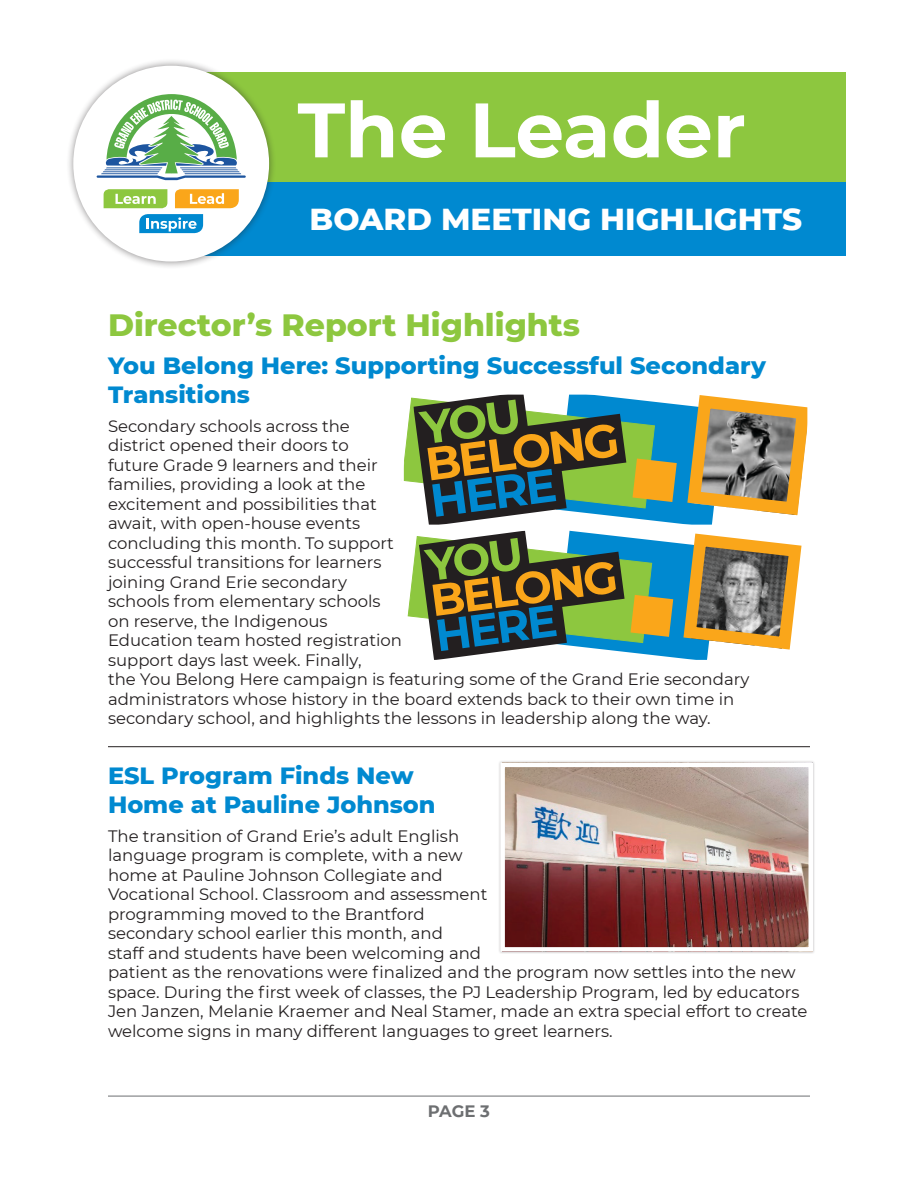
<style>
.page{position:relative;width:918px;height:1188px;background:#fff}
.page>*{position:absolute;margin:0;border:0;box-sizing:border-box;transform-origin:0 0}
.t1{font:700 76.95px "Montserrat";color:#fff}
.Headline_-_Green{font:800 31.5px "Montserrat";color:#8dc73f}
.t2{font:800 30.9px "Montserrat";color:#fff}
.Headline_-_Blue_-_No_line{font:800 24px/28.8px "Montserrat";color:#0089d0}
.Headline_-_Blue_-_WITH_line{font:800 24px/28.8px "Montserrat";color:#0089d0}
.t3{font:16.5px/19.5px "Montserrat";color:#231f20}
.t4{font:700 16.5px "Montserrat";color:#6d6f71}
</style>
<div class="page">
<div style="left:176px;top:72px;width:670px;height:110px;background:#8dc73f"></div>
<div style="left:176px;top:182px;width:670px;height:74px;background:#0089d0"></div>
<div style="left:66px;top:58px;width:211px;height:211px;background:#231f20;opacity:.5"></div>
<div style="left:75px;top:68px;width:192px;height:191px;background:#fff;border-radius:50%"></div>
<div style="left:73px;top:66px;width:196px;height:196px;border:4px solid #fff;border-radius:50%"></div>
<svg style="left:97px;top:94px;width:149px;height:86px"></svg>
<svg style="left:104px;top:189px;width:63px;height:19px"></svg>
<svg style="left:175px;top:189px;width:64px;height:19px"></svg>
<svg style="left:139px;top:214px;width:64px;height:19px"></svg>
<hr style="left:108px;top:1096px;width:702px;height:1px;background:#6d6f71">
<hr style="left:108px;top:746px;width:702px;height:1px;background:#231f20">
<svg style="left:403px;top:394px;width:405px;height:265px"></svg>
<div style="left:498px;top:760px;width:317px;height:194px;background:#231f20;opacity:.3"></div>
<img style="left:505px;top:768px;width:303px;height:179px">
<div style="left:500px;top:763px;width:313px;height:189px;border:4px solid #fff"></div>
<h1 class="t1" style="left:298px;top:75px;width:450px">The Leader</h1>
<h3 class="t2" style="left:310px;top:197px;width:494px">BOARD MEETING HIGHLIGHTS</h3>
<p class="Headline_-_Green" style="left:108px;top:302px;width:474px">Director’s Report Highlights</p>
<p class="Headline_-_Blue_-_No_line" style="left:108px;top:350px;width:659px">You Belong Here: Supporting Successful Secondary<br>Transitions</p>
<p class="t3" style="left:108px;top:415px;width:643px">Secondary schools across the<br>district opened their doors to<br>future Grade 9 learners and their<br>families, providing a look at the<br>excitement and possibilities that<br>await, with open-house events<br>concluding this month. To support<br>successful transitions for learners<br>joining Grand Erie secondary<br>schools from elementary schools<br>on reserve, the Indigenous<br>Education team hosted registration<br>support days last week. Finally,<br>the You Belong Here campaign is featuring some of the Grand Erie secondary administrators whose history in the board extends back to their own time in secondary school, and highlights the lessons in leadership along the way.</p>
<p class="Headline_-_Blue_-_WITH_line" style="left:108px;top:760px;width:329px">ESL Program Finds New<br>Home at Pauline Johnson</p>
<p class="t3" style="left:108px;top:825px;width:701px">The transition of Grand Erie’s adult English<br>language program is complete, with a new<br>home at Pauline Johnson Collegiate and<br>Vocational School. Classroom and assessment<br>programming moved to the Brantford<br>secondary school earlier this month, and<br>staff and students have been welcoming and<br>patient as the renovations were finalized and the program now settles into the new space. During the first week of classes, the PJ Leadership Program, led by educators Jen Janzen, Melanie Kraemer and Neal Stamer, made an extra special effort to create welcome signs in many different languages to greet learners.</p>
<p class="t4" style="left:428px;top:1100px;width:64px">PAGE 3</p>
</div>
